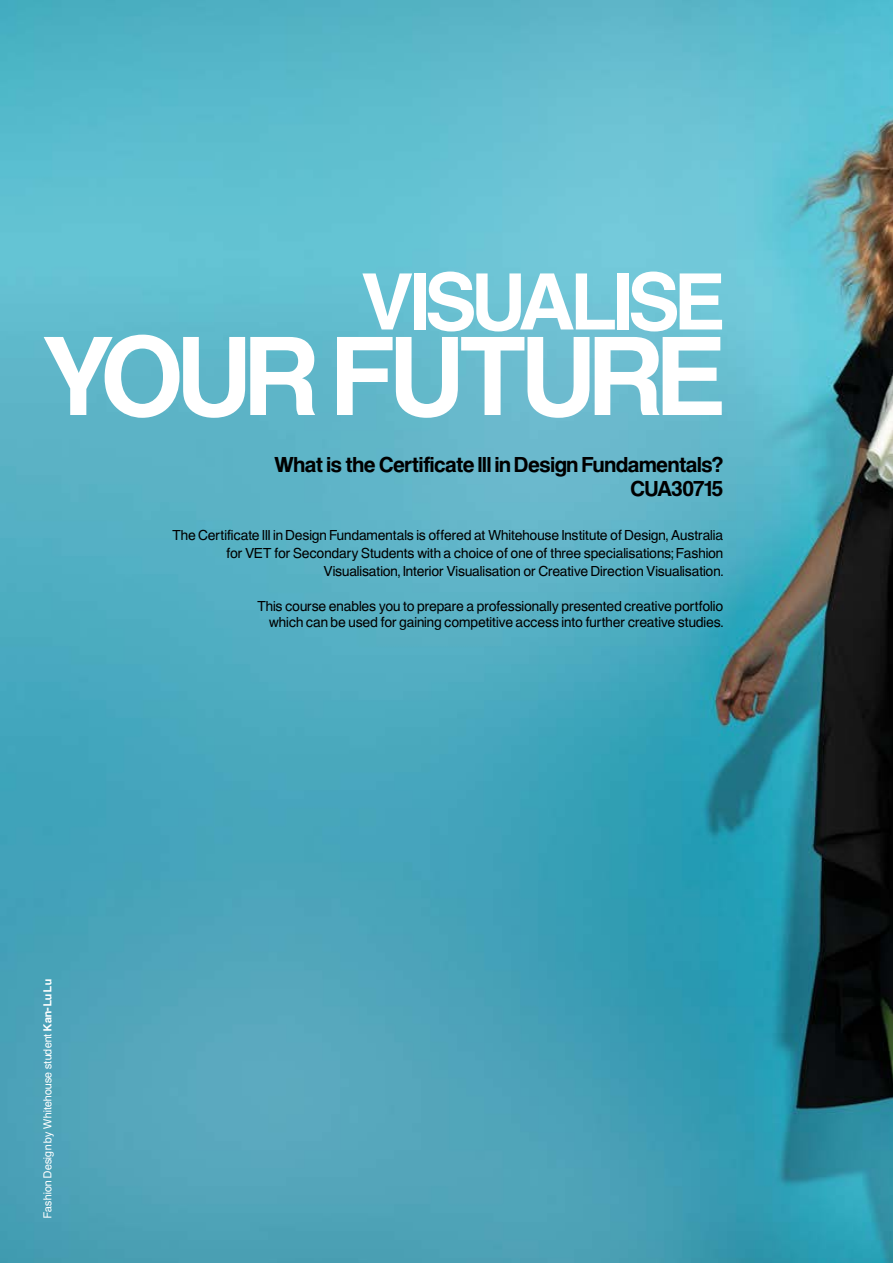
<style>
.page{position:relative;width:893px;height:1263px;background:#fff}
.page>*{position:absolute;margin:0;border:0;box-sizing:border-box;transform-origin:0 0}
.t1{font:500 117px "Europa Grotesk SH";color:#fff}
.t2{font:500 84px "Europa Grotesk SH";color:#fff}
.t3{font:500 22.5px/24px "Europa Grotesk SH";letter-spacing:.015em;color:#000;text-align:right}
.t4{font:15px/18px "Europa Grotesk SH";letter-spacing:.035em;color:#000;text-align:right}
.t5{font:12px "Europa Grotesk SH";letter-spacing:.045em;color:#fff}
.s1{font-weight:500}
</style>
<div class="page">
<img style="left:0;top:0;width:893px;height:1263px">
<h2 class="t2" style="left:362px;top:257px;width:362px">VISUALISE</h2>
<h1 class="t1" style="left:43px;top:314px;width:681px">YOUR FUTURE</h1>
<h3 class="t3" style="left:274px;top:453px;width:450px">What is the Certificate lll in Design Fundamentals?<br>CUA30715</h3>
<p class="t4" style="left:172px;top:526px;width:552px">The Certificate III in Design Fundamentals is offered at Whitehouse Institute of Design, Australia for VET for Secondary Students with a choice of one of three specialisations; Fashion<br>Visualisation, Interior Visualisation or Creative Direction Visualisation.</p>
<p class="t4" style="left:257px;top:597px;width:467px;line-height:16.5px">This course enables you to prepare a professionally presented creative portfolio which can be used for gaining competitive access into further creative studies.</p>
<p class="t5" style="left:41px;top:1218px;width:240px;rotate:-90deg">Fashion Design by Whitehouse student <span class="s1">Kan-Lu Lu</span></p>
</div>
